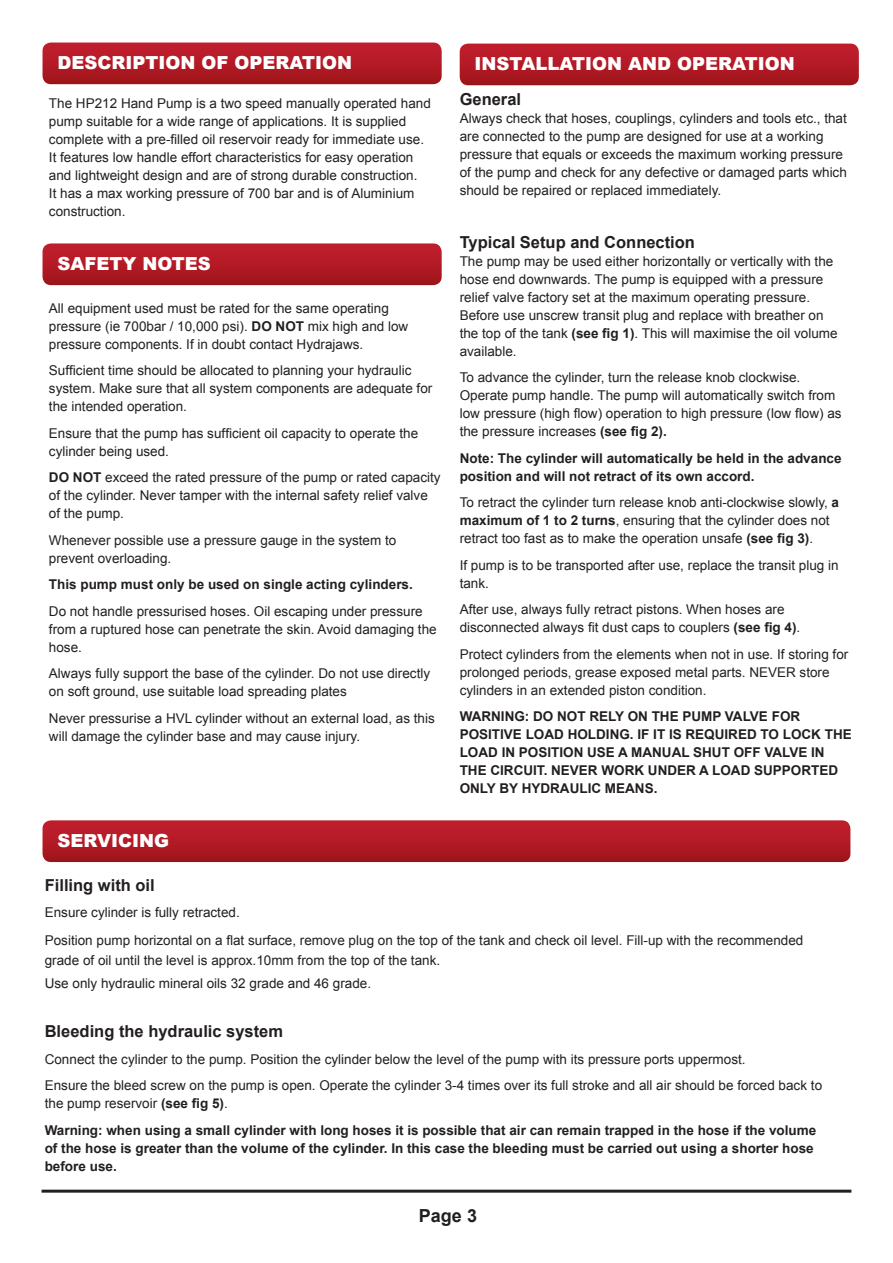
<style>
.page{position:relative;width:893px;height:1263px;background:#fff}
.page>*{position:absolute;margin:0;border:0;box-sizing:border-box;transform-origin:0 0}
.t1{font:900 18px "Arial";color:#fff}
.t2{font:700 18px "Arial";color:#231f20}
.t3{font:700 16.5px "Arial";color:#231f20}
.t4{font:13.5px/18px "Arial";color:#231f20}
.t5{font:700 13.5px/18px "Arial";color:#231f20}
.s1{font-weight:700}
.s2{font-weight:400}
</style>
<div class="page">
<svg style="left:43px;top:43px;width:399px;height:41px;background:#b11a25"></svg>
<svg style="left:43px;top:243px;width:399px;height:42px;background:#b21d28"></svg>
<hr style="left:42px;top:1190px;width:809px;height:3px;background:#231f20">
<svg style="left:460px;top:44px;width:399px;height:41px;background:#b11a25"></svg>
<svg style="left:43px;top:820px;width:807px;height:42px;background:#b21c27"></svg>
<h1 class="t1" style="left:57px;top:49px;width:296px">DESCRIPTION OF OPERATION</h1>
<p class="t4" style="left:49px;top:94px;width:383px">The HP212 Hand Pump is a two speed manually operated hand pump suitable for a wide range of applications. It is supplied complete with a pre-filled oil reservoir ready for immediate use.<br>It features low handle effort characteristics for easy operation and lightweight design and are of strong durable construction.<br>It has a max working pressure of 700 bar and is of Aluminium construction.</p>
<h1 class="t1" style="left:57px;top:250px;width:155px">SAFETY NOTES</h1>
<p class="t4" style="left:49px;top:299px;width:361px">All equipment used must be rated for the same operating pressure (ie 700bar / 10,000 psi). <span class="s1">DO NOT</span> mix high and low pressure components. If in doubt contact Hydrajaws.</p>
<p class="t4" style="left:49px;top:361px;width:385px">Sufficient time should be allocated to planning your hydraulic system. Make sure that all system components are adequate for the intended operation.</p>
<p class="t4" style="left:49px;top:424px;width:371px">Ensure that the pump has sufficient oil capacity to operate the cylinder being used.</p>
<p class="t4" style="left:49px;top:468px;width:393px"><span class="s1">DO NOT</span> exceed the rated pressure of the pump or rated capacity of the cylinder. Never tamper with the internal safety relief valve of the pump.</p>
<p class="t4" style="left:49px;top:531px;width:349px">Whenever possible use a pressure gauge in the system to prevent overloading.</p>
<p class="t5" style="left:49px;top:575px;width:365px">This pump must only be used on single acting cylinders.</p>
<p class="t4" style="left:49px;top:602px;width:389px">Do not handle pressurised hoses. Oil escaping under pressure from a ruptured hose can penetrate the skin. Avoid damaging the hose.</p>
<p class="t4" style="left:49px;top:664px;width:383px">Always fully support the base of the cylinder. Do not use directly on soft ground, use suitable load spreading plates</p>
<p class="t4" style="left:49px;top:709px;width:387px">Never pressurise a HVL cylinder without an external load, as this will damage the cylinder base and may cause injury.</p>
<h1 class="t1" style="left:475px;top:50px;width:322px">INSTALLATION AND OPERATION</h1>
<p class="t3" style="left:460px;top:87px;width:63px">General</p>
<p class="t4" style="left:460px;top:109px;width:389px">Always check that hoses, couplings, cylinders and tools etc., that are connected to the pump are designed for use at a working pressure that equals or exceeds the maximum working pressure of the pump and check for any defective or damaged parts which should be repaired or replaced immediately.</p>
<p class="t3" style="left:460px;top:230px;width:237px">Typical Setup and Connection</p>
<p class="t4" style="left:460px;top:252px;width:379px">The pump may be used either horizontally or vertically with the hose end downwards. The pump is equipped with a pressure relief valve factory set at the maximum operating pressure.<br>Before use unscrew transit plug and replace with breather on the top of the tank <span class="s1">(see fig 1)</span>. This will maximise the oil volume available.</p>
<p class="t4" style="left:460px;top:368px;width:383px">To advance the cylinder, turn the release knob clockwise.<br>Operate pump handle. The pump will automatically switch from low pressure (high flow) operation to high pressure (low flow) as the pressure increases <span class="s1">(see fig 2).</span></p>
<p class="t5" style="left:460px;top:449px;width:383px">Note: The cylinder will automatically be held in the advance position and will not retract of its own accord.</p>
<p class="t4" style="left:460px;top:493px;width:381px">To retract the cylinder turn release knob anti-clockwise slowly, <span class="s1">a maximum of 1 to 2 turns</span>, ensuring that the cylinder does not retract too fast as to make the operation unsafe <span class="s1">(see fig 3)</span>.</p>
<p class="t4" style="left:460px;top:556px;width:380px">If pump is to be transported after use, replace the transit plug in tank.</p>
<p class="t4" style="left:460px;top:600px;width:342px">After use, always fully retract pistons. When hoses are disconnected always fit dust caps to couplers <span class="s1">(see fig 4)</span>.</p>
<p class="t4" style="left:460px;top:645px;width:390px">Protect cylinders from the elements when not in use. If storing for prolonged periods, grease exposed metal parts. NEVER store cylinders in an extended piston condition.</p>
<p class="t5" style="left:460px;top:707px;width:394px">WARNING: DO NOT RELY ON THE PUMP VALVE FOR POSITIVE LOAD HOLDING. IF IT IS REQUIRED TO LOCK THE LOAD IN POSITION USE A MANUAL SHUT OFF VALVE IN THE CIRCUIT. NEVER WORK UNDER A LOAD SUPPORTED ONLY BY HYDRAULIC MEANS.</p>
<h1 class="t1" style="left:57px;top:827px;width:113px">SERVICING</h1>
<p class="t3" style="left:45px;top:873px;width:112px">Filling with oil</p>
<p class="t4" style="left:45px;top:898px;width:760px;line-height:28px">Ensure cylinder is fully retracted.<br>Position pump horizontal on a flat surface, remove plug on the top of the tank and check oil level. Fill-up with the recommended</p>
<p class="t4" style="left:45px;top:948px;width:397px;line-height:23.7px">grade of oil until the level is approx.10mm from the top of the tank.<br>Use only hydraulic mineral oils 32 grade and 46 grade.</p>
<p class="t3" style="left:45px;top:1020px;width:240px">Bleeding the hydraulic system</p>
<p class="t4" style="left:45px;top:1045px;width:779px;line-height:26.5px">Connect the cylinder to the pump. Position the cylinder below the level of the pump with its pressure ports uppermost.<br>Ensure the bleed screw on the pump is open. Operate the cylinder 3-4 times over its full stroke and all air should be forced back to</p>
<p class="t5" style="left:45px;top:1090px;width:773px;line-height:26.5px"><span class="s2">the pump reservoir</span> (see fig 5)<span class="s2">.<br></span>Warning: when using a small cylinder with long hoses it is possible that air can remain trapped in the hose if the volume</p>
<p class="t5" style="left:45px;top:1139px;width:770px">of the hose is greater than the volume of the cylinder. In this case the bleeding must be carried out using a shorter hose before use.</p>
<h1 class="t2" style="left:419px;top:1203px;width:60px">Page 3</h1>
</div>
